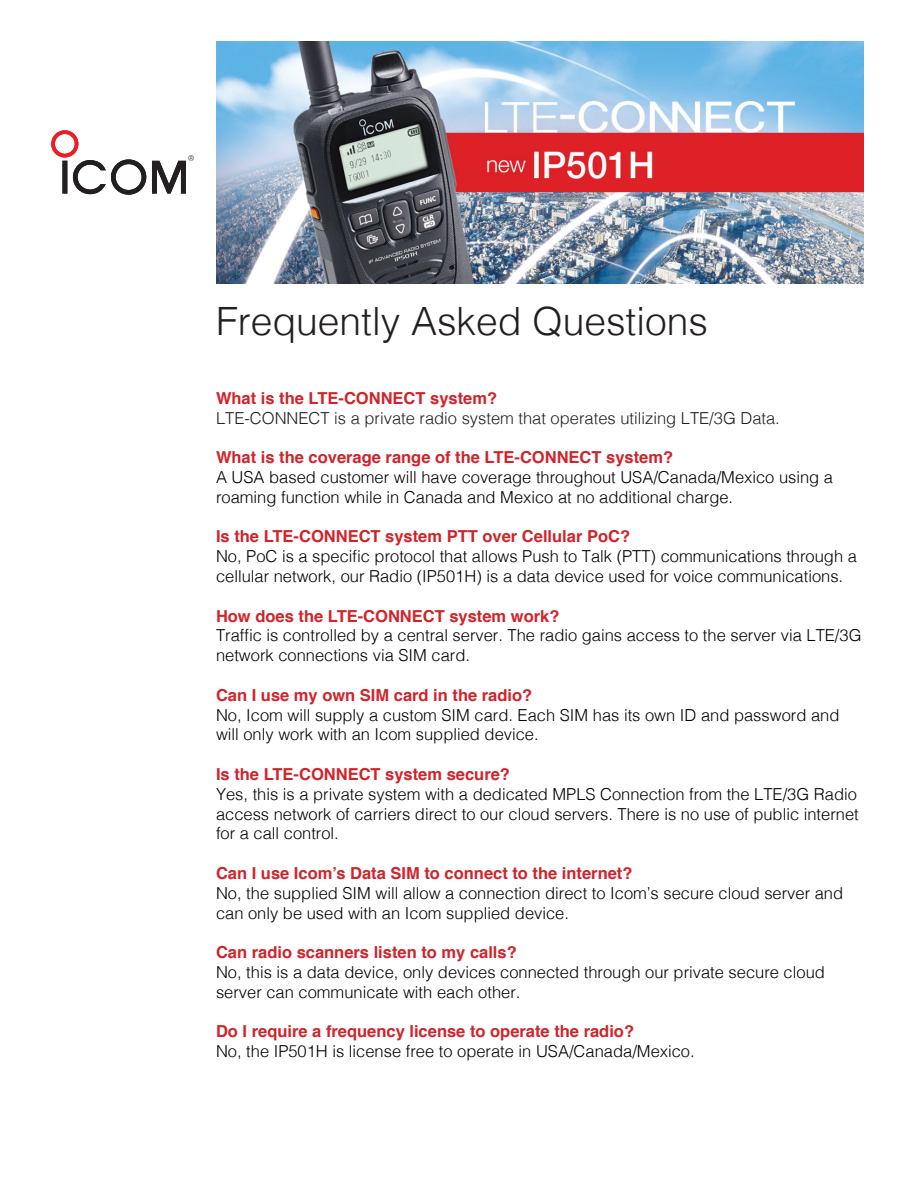
<style>
.page{position:relative;width:918px;height:1188px;background:#fff}
.page>*{position:absolute;margin:0;border:0;box-sizing:border-box;transform-origin:0 0}
.t1{font:300 39px "Helvetica";color:#231f20}
.t2{font:300 16.5px/19.8px "Helvetica";color:#000}
.t3{font:700 16.5px "Helvetica";color:#d1232a}
.t4{font:300 16.5px "Helvetica";color:#231f20}
</style>
<div class="page">
<img style="left:216px;top:41px;width:648px;height:243px">
<svg style="left:51px;top:130px;width:95px;height:65px"></svg>
<svg style="left:152px;top:155px;width:42px;height:39px"></svg>
<h1 class="t1" style="left:216px;top:288px;width:494px">Frequently Asked Questions</h1>
<p class="t3" style="left:216px;top:385px;width:283px">What is the LTE-CONNECT system?</p>
<p class="t4" style="left:216px;top:404px;width:565px">LTE-CONNECT is a private radio system that operates utilizing LTE/3G Data.</p>
<p class="t3" style="left:216px;top:444px;width:459px">What is the coverage range of the LTE-CONNECT system?</p>
<p class="t2" style="left:216px;top:466px;width:619px">A USA based customer will have coverage throughout USA/Canada/Mexico using a roaming function while in Canada and Mexico at no additional charge.</p>
<p class="t3" style="left:216px;top:523px;width:416px">Is the LTE-CONNECT system PTT over Cellular PoC?</p>
<p class="t2" style="left:216px;top:545px;width:642px">No, PoC is a specific protocol that allows Push to Talk (PTT) communications through a cellular network, our Radio (IP501H) is a data device used for voice communications.</p>
<p class="t3" style="left:216px;top:603px;width:345px">How does the LTE-CONNECT system work?</p>
<p class="t2" style="left:216px;top:625px;width:647px">Traffic is controlled by a central server. The radio gains access to the server via LTE/3G network connections via SIM card.</p>
<p class="t3" style="left:216px;top:682px;width:318px">Can I use my own SIM card in the radio?</p>
<p class="t2" style="left:216px;top:704px;width:625px">No, Icom will supply a custom SIM card. Each SIM has its own ID and password and will only work with an Icom supplied device.</p>
<p class="t3" style="left:216px;top:761px;width:296px">Is the LTE-CONNECT system secure?</p>
<p class="t2" style="left:216px;top:783px;width:644px;text-align:justify">Yes, this is a private system with a dedicated MPLS Connection from the LTE/3G Radio access network of carriers direct to our cloud servers. There is no use of public internet for a call control.</p>
<p class="t3" style="left:216px;top:860px;width:418px">Can I use Icom’s Data SIM to connect to the internet?</p>
<p class="t2" style="left:216px;top:882px;width:629px">No, the supplied SIM will allow a connection direct to Icom’s secure cloud server and can only be used with an Icom supplied device.</p>
<p class="t3" style="left:216px;top:939px;width:302px">Can radio scanners listen to my calls?</p>
<p class="t2" style="left:216px;top:961px;width:610px">No, this is a data device, only devices connected through our private secure cloud server can communicate with each other.</p>
<p class="t3" style="left:216px;top:1018px;width:420px">Do I require a frequency license to operate the radio?</p>
<p class="t2" style="left:216px;top:1040px;width:480px">No, the IP501H is license free to operate in USA/Canada/Mexico.</p>
</div>
